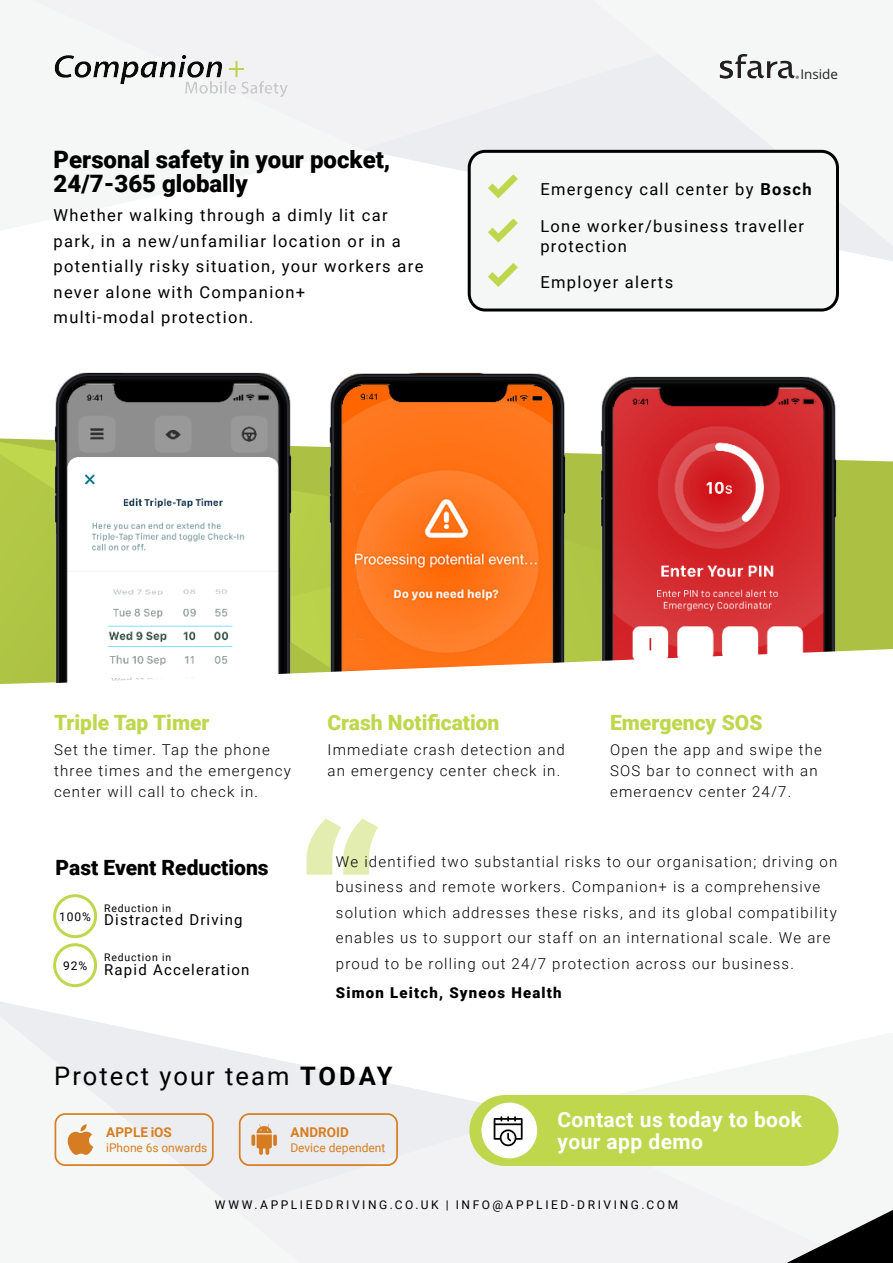
<style>
.page{position:relative;width:893px;height:1263px;background:#fff}
.page>*{position:absolute;margin:0;border:0;box-sizing:border-box;transform-origin:0 0}
.t1{font:900 214.5px "Roboto";color:#bfd74d}
.Main_Text{font:25.5px "Roboto";letter-spacing:.08em;color:#000}
.Heading{font:900 24px/24px "Roboto";color:#000}
.Heading-2{font:900 21px "Roboto";color:#bfd74d}
.CTA{font:700 21px/22.5px "Roboto";letter-spacing:.02em;color:#fff}
.Heading-3{font:900 21px "Roboto";color:#000}
.Heading-4{font:16.5px/25.5px "Roboto";letter-spacing:.08em;color:#000}
.List1{font:16.5px/19.8px "Roboto";letter-spacing:.08em;color:#000}
.Paragraph_1{font:300 15px/25.5px "Roboto";letter-spacing:.08em;color:#000}
.Paragraph{font:300 15px/21px "Roboto";letter-spacing:.08em;color:#000}
.Paragraph_1-2{font:15px "Roboto";letter-spacing:.08em;color:#000}
.Paragraph_1-3{font:900 15px "Roboto";letter-spacing:.08em;color:#000}
.Download_Icon_Text{font:700 13.5px "Roboto";letter-spacing:.005em;color:#d67e23}
.t2{font:13.5px "Open Sans";color:#231f20}
.Contact_1{font:12px "Roboto";letter-spacing:.215em;color:#000}
.Download_Icon_Text-2{font:12px "Roboto";color:#d67e23}
.Main_Text-2{font:12px "Roboto";color:#000}
.Paragraph_1-4{font:10.5px "Roboto";letter-spacing:.08em;color:#000}
.s1{font-weight:700}
</style>
<div class="page">
<div style="left:0;top:609px;width:54px;height:40px;background:#afc444"></div>
<svg style="left:0;top:438px;width:327px;height:171px;background:#b4ca4a"></svg>
<div style="left:567px;top:467px;width:326px;height:180px;background:#acc143"></div>
<div style="left:361px;top:0;width:232px;height:54px;background:#f2f2f4"></div>
<div style="left:593px;top:0;width:65px;height:54px;background:#f3f3f5"></div>
<svg style="left:361px;top:54px;width:532px;height:207px;fill:#f2f2f4"></svg>
<div style="left:33px;top:0;width:328px;height:149px;background:#f2f2f4"></div>
<img style="left:599px;top:376px;width:240px;height:273px">
<img style="left:54px;top:372px;width:239px;height:277px">
<img style="left:327px;top:372px;width:240px;height:277px">
<div style="left:301px;top:1209px;width:231px;height:54px;background:#f2f2f4"></div>
<div style="left:235px;top:1209px;width:66px;height:54px;background:#f2f2f4"></div>
<svg style="left:0;top:1002px;width:532px;height:207px;fill:#f2f2f4"></svg>
<div style="left:532px;top:1095px;width:361px;height:168px;background:#f2f2f4"></div>
<svg style="left:787px;top:1210px;width:106px;height:53px"></svg>
<svg style="left:0;top:649px;width:892px;height:35px"></svg>
<svg style="left:251px;top:1124px;width:26px;height:31px"></svg>
<div style="left:53px;top:894px;width:44px;height:44px;border:3px solid #bfd74d;border-radius:50%"></div>
<div style="left:469px;top:1095px;width:370px;height:71px;background:#bfd74d;border-radius:35px"></div>
<div style="left:481px;top:1102px;width:56px;height:56px;background:#fff;border-radius:50%"></div>
<svg style="left:494px;top:1116px;width:29px;height:30px"></svg>
<img style="left:54px;top:50px;width:233px;height:47px">
<svg style="left:720px;top:54px;width:75px;height:24px"></svg>
<div style="left:469px;top:151px;width:368px;height:159px;background:#f5f7f7;border-radius:16px"></div>
<div style="left:468px;top:150px;width:371px;height:161px;border:3px solid #000;border-radius:16px"></div>
<svg style="left:488px;top:174px;width:30px;height:24px"></svg>
<svg style="left:488px;top:218px;width:30px;height:25px"></svg>
<svg style="left:488px;top:263px;width:30px;height:24px"></svg>
<div style="left:53px;top:943px;width:44px;height:44px;border:3px solid #bfd74d;border-radius:50%"></div>
<div style="left:55px;top:1113px;width:159px;height:53px;border:2px solid #d67e23;border-radius:10px"></div>
<div style="left:239px;top:1113px;width:159px;height:53px;border:2px solid #d67e23;border-radius:10px"></div>
<svg style="left:68px;top:1124px;width:25px;height:31px"></svg>
<p class="Heading" style="left:54px;top:146px;width:338px">Personal safety in your pocket,<br>24/7-365 globally</p>
<p class="Heading-4" style="left:54px;top:202px;width:371px">Whether walking through a dimly lit car park, in a new/unfamiliar location or in a potentially risky situation, your workers are never alone with Companion+<br>multi-modal protection.</p>
<p class="t2" style="left:795px;top:64px;width:44px"><sub>®</sub> Inside</p>
<p class="List1" style="left:540px;top:179px;width:273px">Emergency call center by <span class="s1">Bosch</span></p>
<p class="List1" style="left:540px;top:215px;width:265px">Lone worker/business traveller protection</p>
<p class="List1" style="left:540px;top:272px;width:134px">Employer alerts</p>
<p class="Heading-2" style="left:54px;top:708px;width:157px">Triple Tap Timer</p>
<p class="Paragraph" style="left:54px;top:739px;width:239px">Set the timer. Tap the phone three times and the emergency center will call to check in.</p>
<p class="Heading-3" style="left:56px;top:852px;width:215px">Past Event Reductions</p>
<p class="Main_Text-2" style="left:59px;top:908px;width:33px">100%</p>
<p class="Main_Text-2" style="left:63px;top:957px;width:26px">92%</p>
<p class="Paragraph_1-4" style="left:104px;top:901px;width:69px">Reduction in</p>
<p class="Paragraph_1-2" style="left:104px;top:910px;width:140px">Distracted Driving</p>
<p class="Paragraph_1-4" style="left:104px;top:950px;width:69px">Reduction in</p>
<p class="Paragraph_1-2" style="left:104px;top:959px;width:147px">Rapid Acceleration</p>
<p class="Heading-2" style="left:327px;top:708px;width:173px">Crash Notification</p>
<p class="Paragraph" style="left:327px;top:739px;width:239px">Immediate crash detection and an emergency center check in.</p>
<p class="Heading-2" style="left:610px;top:708px;width:154px">Emergency SOS</p>
<p class="Paragraph" style="left:610px;top:739px;width:213px">Open the app and swipe the<br>SOS bar to connect with an emergency center 24/7.</p>
<h1 class="t1" style="left:295px;top:757px;width:93px">“</h1>
<p class="Paragraph_1" style="left:336px;top:848px;width:503px">We identified two substantial risks to our organisation; driving on business and remote workers. Companion+ is a comprehensive solution which addresses these risks, and its global compatibility enables us to support our staff on an international scale. We are proud to be rolling out 24/7 protection across our business.</p>
<p class="Paragraph_1-3" style="left:336px;top:982px;width:227px">Simon Leitch, Syneos Health</p>
<p class="Main_Text" style="left:54px;top:1058px;width:340px">Protect your team <span class="s1">TODAY</span></p>
<p class="Download_Icon_Text" style="left:106px;top:1122px;width:67px">APPLE iOS</p>
<p class="Download_Icon_Text-2" style="left:106px;top:1139px;width:103px">iPhone 6s onwards</p>
<p class="Download_Icon_Text" style="left:291px;top:1122px;width:60px">ANDROID</p>
<p class="Download_Icon_Text-2" style="left:290px;top:1139px;width:97px">Device dependent</p>
<p class="CTA" style="left:557px;top:1107px;width:246px">Contact us today to book your app demo</p>
<p class="Contact_1" style="left:215px;top:1196px;width:465px">WWW.APPLIEDDRIVING.CO.UK | INFO@APPLIED-DRIVING.COM</p>
</div>
